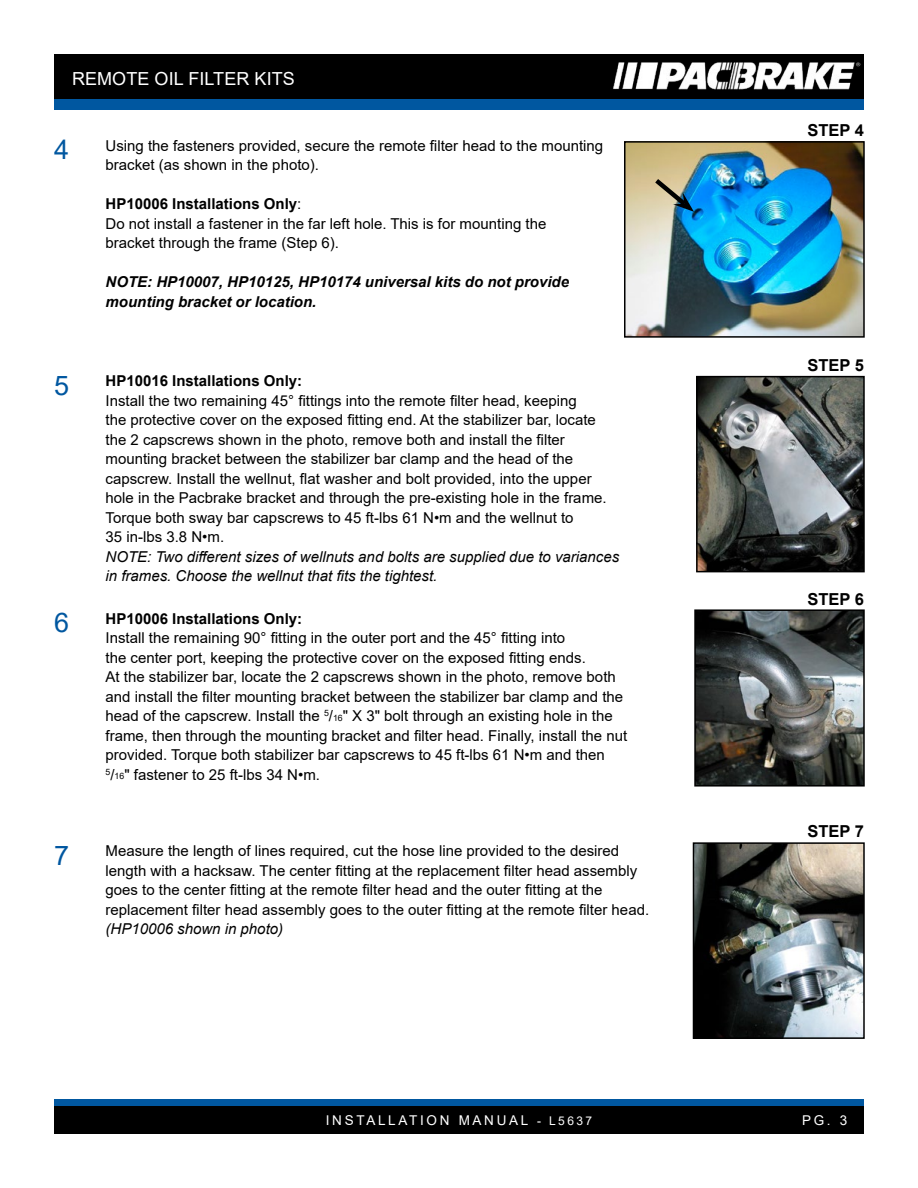
<style>
.page{position:relative;width:918px;height:1188px;background:#fff}
.page>*{position:absolute;margin:0;border:0;box-sizing:border-box;transform-origin:0 0}
.t1{font:27px "Arial";color:#0057a0}
.t2{font:18px "Arial";letter-spacing:.005em;color:#fff}
.t3{font:700 16.5px "Arial";color:#000}
.t4{font:15px/19.5px "Arial";color:#000}
.t5{font:italic 15px/19.5px "Arial";color:#000}
.t6{font:italic 700 15px/19.5px "Arial";color:#000}
.t7{font:700 15px "Arial";color:#000}
.t8{font:13.5px "Arial";letter-spacing:.2em;color:#fff}
.s1{font-weight:700}
.s2{font-size:8.7px}
.s3{font-size:12px}
</style>
<div class="page">
<div style="left:54px;top:54px;width:810px;height:46px;background:#000"></div>
<img style="left:613px;top:62px;width:248px;height:27px">
<div style="left:54px;top:99px;width:810px;height:10px;background:#0057a0"></div>
<div style="left:54px;top:1106px;width:810px;height:28px;background:#000"></div>
<div style="left:54px;top:1100px;width:810px;height:6px;background:#0057a0"></div>
<img style="left:627px;top:144px;width:235px;height:191px">
<div style="left:624px;top:141px;width:241px;height:197px;border:2px solid #000"></div>
<img style="left:699px;top:379px;width:163px;height:190px">
<div style="left:696px;top:376px;width:169px;height:196px;border:2px solid #000"></div>
<img style="left:697px;top:612px;width:165px;height:172px">
<div style="left:694px;top:609px;width:171px;height:178px;border:2px solid #000"></div>
<img style="left:696px;top:845px;width:166px;height:191px">
<div style="left:693px;top:842px;width:172px;height:197px;border:2px solid #000"></div>
<svg style="left:650px;top:174px;width:44px;height:38px;background:#939d90"></svg>
<p class="t2" style="left:72px;top:67px;width:224px">REMOTE OIL FILTER KITS</p>
<h1 class="t1" style="left:54px;top:131px;width:17px">4</h1>
<p class="t4" style="left:106px;top:136px;width:499px">Using the fasteners provided, secure the remote filter head to the mounting bracket (as shown in the photo).</p>
<p class="t4" style="left:106px;top:194px;width:442px"><span class="s1">HP10006 Installations Only</span>:<br>Do not install a fastener in the far left hole. This is for mounting the bracket through the frame (Step 6).</p>
<p class="t6" style="left:106px;top:273px;width:465px">NOTE: HP10007, HP10125, HP10174 universal kits do not provide mounting bracket or location.</p>
<h1 class="t1" style="left:54px;top:367px;width:17px">5</h1>
<p class="t7" style="left:106px;top:370px;width:198px">HP10016 Installations Only:</p>
<p class="t4" style="left:106px;top:391px;width:503px">Install the two remaining 45° fittings into the remote filter head, keeping<br>the protective cover on the exposed fitting end. At the stabilizer bar, locate the 2 capscrews shown in the photo, remove both and install the filter mounting bracket between the stabilizer bar clamp and the head of the capscrew. Install the wellnut, flat washer and bolt provided, into the upper hole in the Pacbrake bracket and through the pre-existing hole in the frame.<br>Torque both sway bar capscrews to 45 ft-lbs 61 N•m and the wellnut to<br>35 in-lbs 3.8 N•m.</p>
<p class="t5" style="left:106px;top:547px;width:515px">NOTE: Two different sizes of wellnuts and bolts are supplied due to variances in frames. Choose the wellnut that fits the tightest.</p>
<h1 class="t1" style="left:54px;top:604px;width:17px">6</h1>
<p class="t7" style="left:106px;top:608px;width:198px">HP10006 Installations Only:</p>
<p class="t4" style="left:106px;top:628px;width:523px">Install the remaining 90° fitting in the outer port and the 45° fitting into<br>the center port, keeping the protective cover on the exposed fitting ends.<br>At the stabilizer bar, locate the 2 capscrews shown in the photo, remove both and install the filter mounting bracket between the stabilizer bar clamp and the head of the capscrew. Install the <sup>5</sup>/<span class="s2">16</span>" X 3" bolt through an existing hole in the frame, then through the mounting bracket and filter head. Finally, install the nut provided. Torque both stabilizer bar capscrews to 45 ft-lbs 61 N•m and then <sup>5</sup>/<span class="s2">16</span>" fastener to 25 ft-lbs 34 N•m.</p>
<h1 class="t1" style="left:54px;top:837px;width:17px">7</h1>
<p class="t4" style="left:106px;top:841px;width:545px">Measure the length of lines required, cut the hose line provided to the desired length with a hacksaw. The center fitting at the replacement filter head assembly goes to the center fitting at the remote filter head and the outer fitting at the replacement filter head assembly goes to the outer fitting at the remote filter head.</p>
<p class="t5" style="left:106px;top:920px;width:179px">(HP10006 shown in photo)</p>
<p class="t3" style="left:807px;top:119px;width:58px">STEP 4</p>
<p class="t3" style="left:807px;top:354px;width:58px">STEP 5</p>
<p class="t3" style="left:807px;top:587px;width:58px">STEP 6</p>
<p class="t3" style="left:807px;top:820px;width:58px">STEP 7</p>
<p class="t8" style="left:326px;top:1111px;width:268px">INSTALLATION MANUAL <span class="s3">- L5637</span></p>
<p class="t8" style="left:802px;top:1111px;width:47px">PG. 3</p>
</div>
